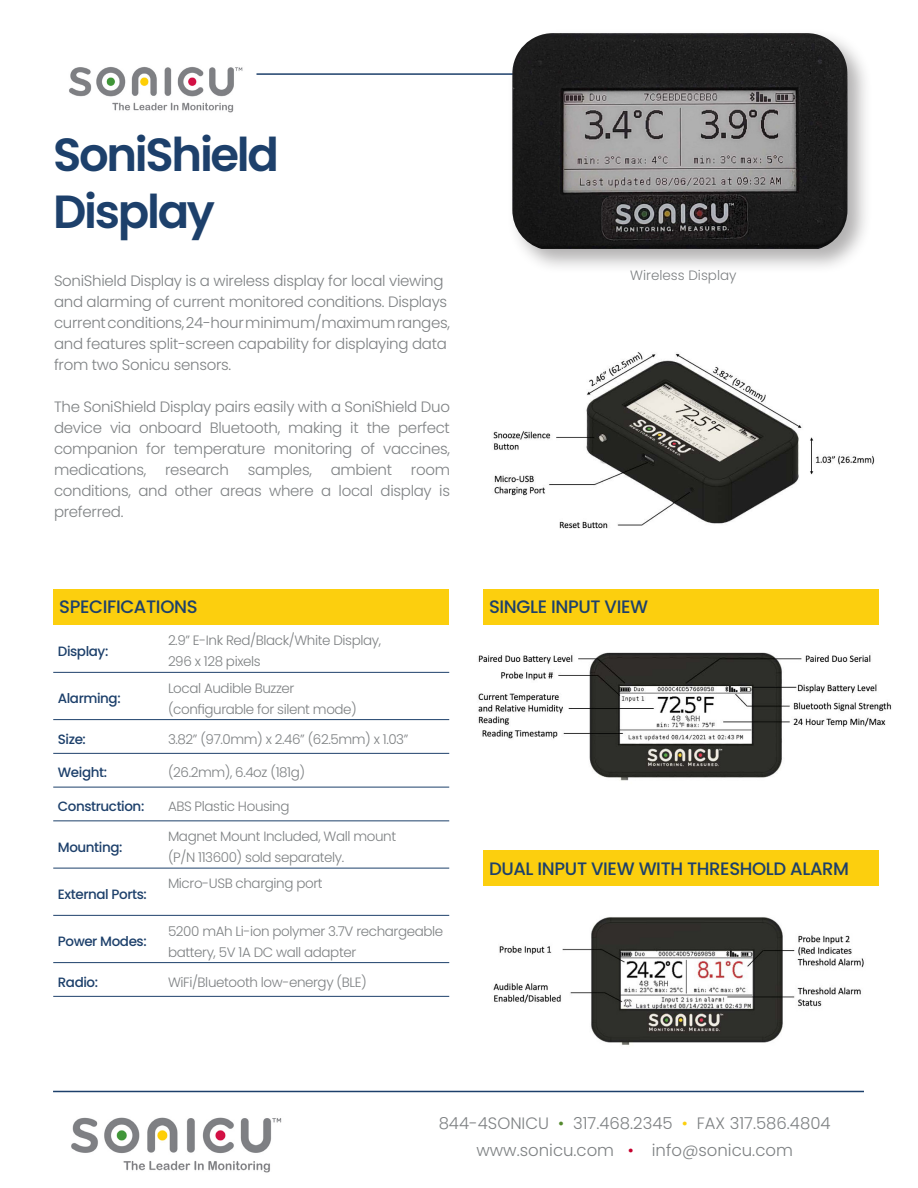
<style>
.page{position:relative;width:918px;height:1188px;background:#fff}
.page>*{position:absolute;margin:0;border:0;box-sizing:border-box;transform-origin:0 0}
.t1{font:600 46.5px "Poppins";letter-spacing:-.05em;color:#1d406b}
.t2{font:500 18px "Poppins";letter-spacing:-.02em;color:#1d406b}
.t3{font:300 16.5px "Poppins";color:#7e8183}
.t4{font:300 15px/21px "Poppins";letter-spacing:-.02em;color:#7e8183;text-align:justify}
.t5{font:300 13.5px/21px "Poppins";letter-spacing:-.03em;color:#7e8183}
.t6{font:500 13.5px "Poppins";letter-spacing:-.03em;color:#1d406b}
.t7{font:300 13.5px "Poppins";color:#7e8183}
.s1{color:#548a2e}
.s2{color:#fccf0e}
.s3{color:#c5002e}
</style>
<div class="page">
<img style="left:478px;top:652px;width:414px;height:129px">
<img style="left:69px;top:67px;width:174px;height:46px">
<hr style="left:256px;top:73px;width:554px;height:2px;background:#1d406b">
<div style="left:53px;top:589px;width:396px;height:36px;background:#fccf0e"></div>
<hr style="left:53px;top:719px;width:109px;height:1px;background:#1d406b">
<hr style="left:162px;top:719px;width:287px;height:1px;background:#1d406b">
<hr style="left:53px;top:753px;width:109px;height:1px;background:#1d406b">
<hr style="left:162px;top:753px;width:287px;height:1px;background:#1d406b">
<hr style="left:53px;top:787px;width:109px;height:1px;background:#1d406b">
<hr style="left:162px;top:787px;width:287px;height:1px;background:#1d406b">
<hr style="left:53px;top:820px;width:109px;height:1px;background:#1d406b">
<hr style="left:162px;top:820px;width:287px;height:1px;background:#1d406b">
<hr style="left:53px;top:868px;width:109px;height:1px;background:#1d406b">
<hr style="left:162px;top:868px;width:287px;height:1px;background:#1d406b">
<hr style="left:53px;top:915px;width:109px;height:1px;background:#1d406b">
<hr style="left:162px;top:915px;width:287px;height:1px;background:#1d406b">
<hr style="left:53px;top:962px;width:109px;height:1px;background:#1d406b">
<hr style="left:162px;top:962px;width:287px;height:1px;background:#1d406b">
<hr style="left:53px;top:996px;width:109px;height:1px;background:#1d406b">
<hr style="left:162px;top:996px;width:287px;height:1px;background:#1d406b">
<hr style="left:53px;top:672px;width:109px;height:1px;background:#1d406b">
<hr style="left:162px;top:672px;width:287px;height:1px;background:#1d406b">
<div style="left:483px;top:589px;width:396px;height:36px;background:#fccf0e"></div>
<div style="left:483px;top:850px;width:396px;height:36px;background:#fccf0e"></div>
<hr style="left:53px;top:1091px;width:811px;height:1px;background:#1d406b">
<img style="left:71px;top:1117px;width:211px;height:56px">
<img style="left:493px;top:352px;width:382px;height:177px">
<img style="left:493px;top:917px;width:371px;height:128px">
<div style="left:507px;top:27px;width:365px;height:247px;background:#231f20;opacity:.35"></div>
<img style="left:512px;top:33px;width:335px;height:216px">
<p class="t1" style="left:53px;top:128px;width:227px">SoniShield</p>
<p class="t1" style="left:53px;top:185px;width:163px">Display</p>
<p class="t4" style="left:54px;top:270px;width:391px">SoniShield Display is a wireless display for local viewing</p>
<p class="t4" style="left:54px;top:291px;width:395px">and alarming of current monitored conditions. Displays</p>
<p class="t4" style="left:54px;top:312px;width:398px">current conditions, 24-hour minimum/maximum ranges, and features split-screen capability for displaying data</p>
<p class="t4" style="left:54px;top:354px;width:179px">from two Sonicu sensors.</p>
<p class="t4" style="left:54px;top:396px;width:397px">The SoniShield Display pairs easily with a SoniShield Duo device via onboard Bluetooth, making it the perfect companion for temperature monitoring of vaccines, medications,</p>
<p class="t4" style="left:165px;top:459px;width:65px">research</p>
<p class="t4" style="left:248px;top:459px;width:66px">samples,</p>
<p class="t4" style="left:331px;top:459px;width:63px">ambient</p>
<p class="t4" style="left:54px;top:459px;width:398px;text-indent:357px">room conditions, and other areas where a local display is preferred.</p>
<p class="t2" style="left:59px;top:597px;width:140px">SPECIFICATIONS</p>
<p class="t6" style="left:58px;top:643px;width:52px">Display:</p>
<p class="t5" style="left:168px;top:630px;width:215px">2.9” E-Ink Red/Black/White Display,</p>
<p class="t5" style="left:168px;top:651px;width:94px">296 x 128 pixels</p>
<p class="t6" style="left:58px;top:691px;width:64px">Alarming:</p>
<p class="t5" style="left:168px;top:677px;width:128px">Local Audible Buzzer</p>
<p class="t5" style="left:168px;top:698px;width:190px">(configurable for silent mode)</p>
<p class="t6" style="left:58px;top:731px;width:30px">Size:</p>
<p class="t5" style="left:168px;top:728px;width:242px">3.82” (97.0mm) x 2.46” (62.5mm) x 1.03”</p>
<p class="t6" style="left:58px;top:765px;width:51px">Weight:</p>
<p class="t5" style="left:168px;top:762px;width:139px">(26.2mm), 6.4oz (181g)</p>
<p class="t6" style="left:58px;top:799px;width:88px">Construction:</p>
<p class="t5" style="left:168px;top:796px;width:123px">ABS Plastic Housing</p>
<p class="t6" style="left:58px;top:839px;width:66px">Mounting:</p>
<p class="t5" style="left:168px;top:826px;width:230px">Magnet Mount Included, Wall mount</p>
<p class="t5" style="left:168px;top:847px;width:178px">(P/N 113600) sold separately.</p>
<p class="t6" style="left:58px;top:886px;width:91px">External Ports:</p>
<p class="t5" style="left:168px;top:873px;width:156px">Micro-USB charging port</p>
<p class="t6" style="left:58px;top:934px;width:90px">Power Modes:</p>
<p class="t5" style="left:168px;top:920px;width:277px">5200 mAh Li-ion polymer 3.7V rechargeable battery, 5V 1A DC wall adapter</p>
<p class="t6" style="left:58px;top:974px;width:42px">Radio:</p>
<p class="t5" style="left:168px;top:971px;width:200px">WiFi/Bluetooth low-energy (BLE)</p>
<p class="t7" style="left:630px;top:268px;width:108px">Wireless Display</p>
<p class="t2" style="left:489px;top:597px;width:161px">SINGLE INPUT VIEW</p>
<p class="t2" style="left:489px;top:858px;width:362px">DUAL INPUT VIEW WITH THRESHOLD ALARM</p>
<p class="t3" style="left:439px;top:1114px;width:393px">844-4SONICU <span class="s1">•</span> 317.468.2345 <span class="s2">•</span> FAX 317.586.4804</p>
<p class="t3" style="left:476px;top:1141px;width:318px">www.sonicu.com <span class="s3">•</span> info@sonicu.com</p>
</div>
